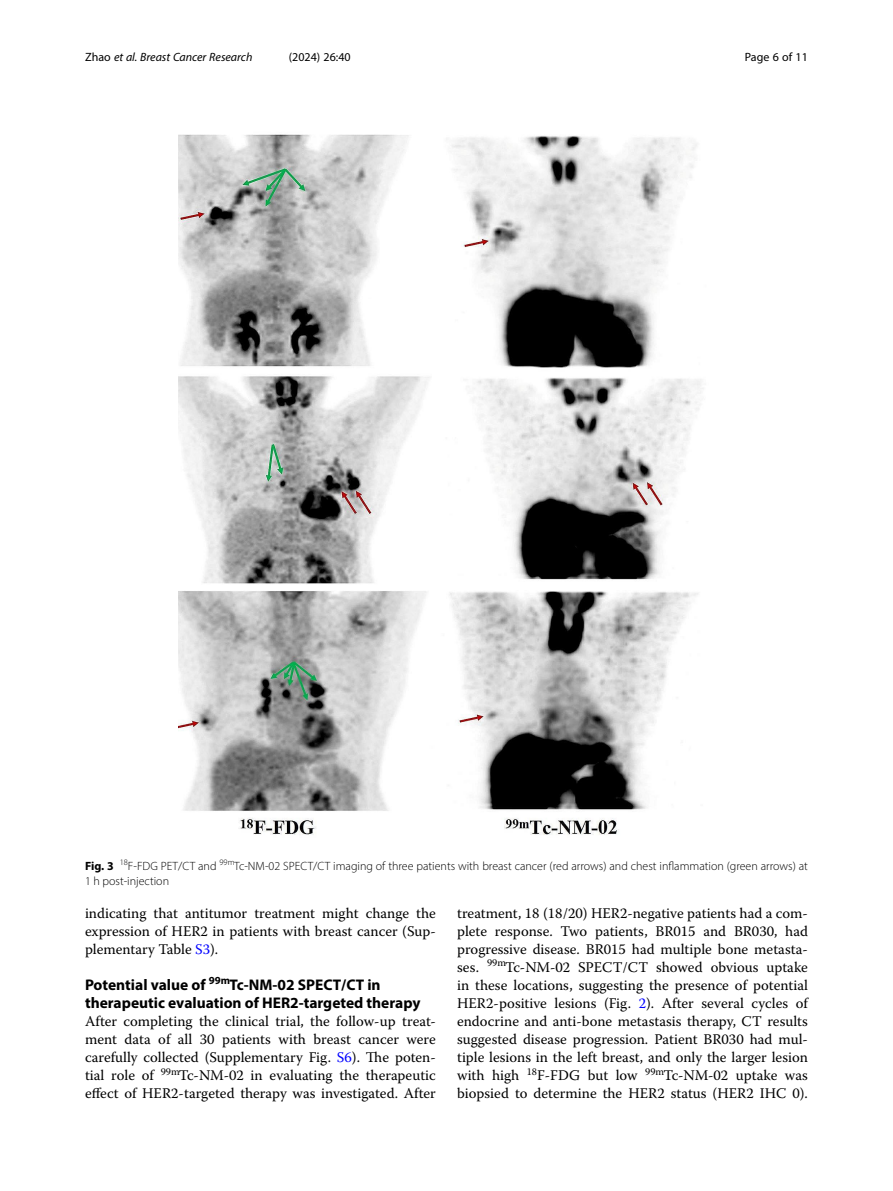
<style>
.page{position:relative;width:893px;height:1191px;background:#fff}
.page>*{position:absolute;margin:0;border:0;box-sizing:border-box;transform-origin:0 0}
.Head_1{font:700 15.45px/18px "Myriad Pro";color:#000}
.Body_Text{font:14.7px/18px "Warnock Pro";color:#000;text-align:justify}
.Body_Text_Indent{font:14.7px/18px "Warnock Pro";color:#000;text-align:justify}
.Figure_Caption{font:300 12px/15px "Myriad Pro";color:#000}
.t1{font:italic 12px "Myriad Pro";color:#000}
.t2{font:12px "Myriad Pro";color:#000}
.s1{font-style:normal}
.s2{font-weight:700}
.s3{color:#00f}
</style>
<div class="page">
<img style="left:178px;top:134px;width:526px;height:701px">
<p class="t1" style="left:85px;top:50px;width:169px"><span class="s1">Zhao</span> et al. Breast Cancer Research</p>
<p class="t2" style="left:289px;top:50px;width:63px">(2024) 26:40</p>
<p class="t2" style="left:745px;top:50px;width:65px">Page 6 of 11</p>
<p class="Figure_Caption" style="left:85px;top:858px;width:724px"><span class="s2">Fig. 3</span> <sup>18</sup>F-FDG PET/CT and <sup>99m</sup>Tc-NM-02 SPECT/CT imaging of three patients with breast cancer (red arrows) and chest inflammation (green arrows) at<br>1 h post-injection</p>
<p class="Body_Text_Indent" style="left:85px;top:904px;width:352px">indicating that antitumor treatment might change the expression of HER2 in patients with breast cancer (Sup&shy;plementary Table <span class="s3">S3</span>).</p>
<p class="Head_1" style="left:85px;top:975px;width:337px">Potential value of <sup>99m</sup>Tc-NM-02 SPECT/CT in therapeutic evaluation of HER2-targeted therapy</p>
<p class="Body_Text" style="left:85px;top:1012px;width:352px">After completing the clinical trial, the follow-up treat&shy;ment data of all 30 patients with breast cancer were carefully collected (Supplementary Fig. <span class="s3">S6</span>). The poten&shy;tial role of <sup>99m</sup>Tc-NM-02 in evaluating the therapeutic effect of HER2-targeted therapy was investigated. After</p>
<p class="Body_Text" style="left:457px;top:904px;width:352px">treatment, 18 (18/20) HER2-negative patients had a com&shy;plete response. Two patients, BR015 and BR030, had progressive disease. BR015 had multiple bone metasta&shy;ses. <sup>99m</sup>Tc-NM-02 SPECT/CT showed obvious uptake in these locations, suggesting the presence of potential HER2-positive lesions (Fig. <span class="s3">2</span>). After several cycles of endocrine and anti-bone metastasis therapy, CT results suggested disease progression. Patient BR030 had mul&shy;tiple lesions in the left breast, and only the larger lesion with high <sup>18</sup>F-FDG but low <sup>99m</sup>Tc-NM-02 uptake was biopsied to determine the HER2 status (HER2 IHC 0).</p>
</div>
